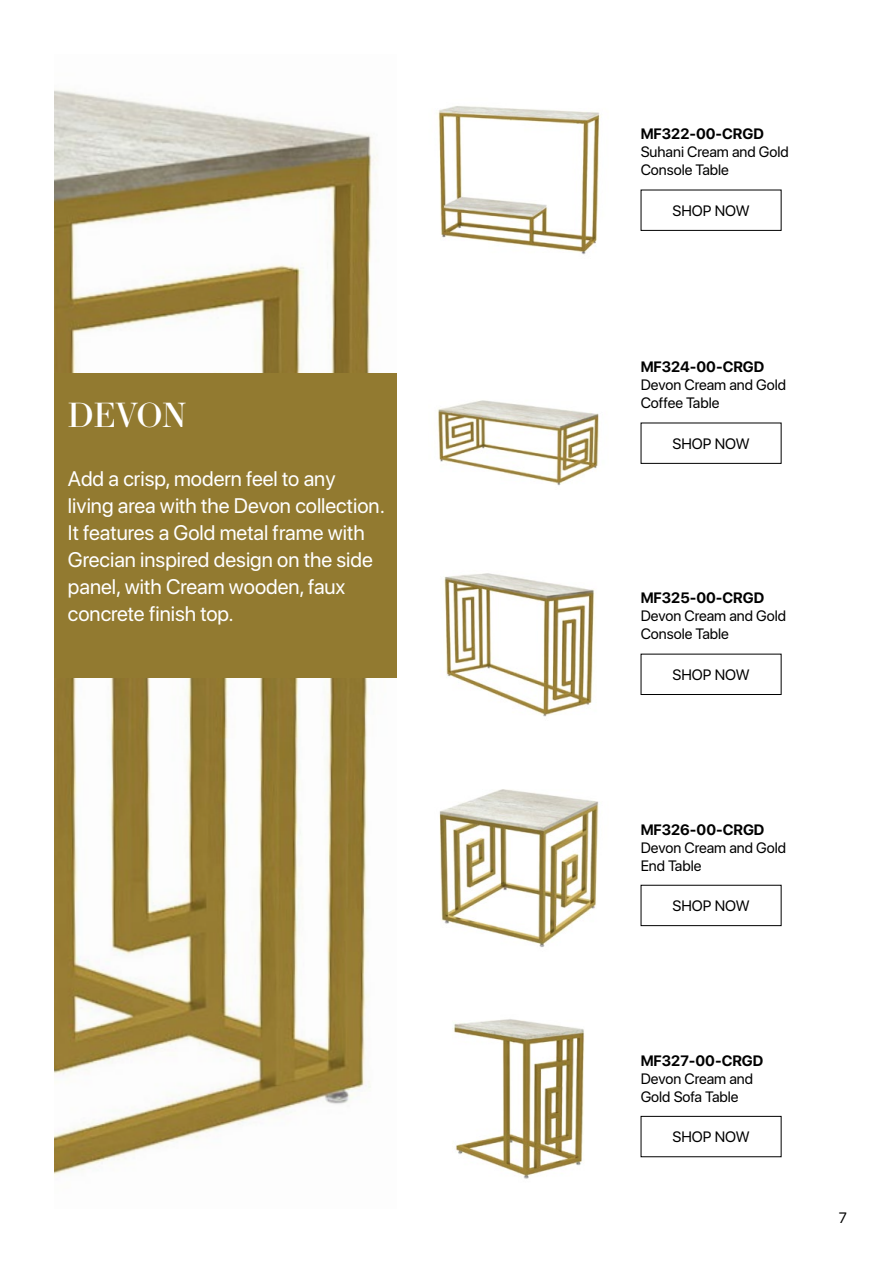
<style>
.page{position:relative;width:893px;height:1263px;background:#fff}
.page>*{position:absolute;margin:0;border:0;box-sizing:border-box;transform-origin:0 0}
.t1{font:33px "Essonnes Display";color:#fff}
.t2{font:21px/27px "SF Pro Display";color:#fff}
.t3{font:15px/18px "SF Pro Display";color:#000}
.t4{font:700 15px "SF Pro Display";color:#000}
</style>
<div class="page">
<img style="left:54px;top:90px;width:342px;height:1087px">
<img style="left:438px;top:106px;width:163px;height:149px">
<div style="left:641px;top:190px;width:140px;height:41px;border:1px solid #000"></div>
<img style="left:438px;top:400px;width:161px;height:86px">
<div style="left:641px;top:423px;width:140px;height:41px;border:1px solid #000"></div>
<img style="left:444px;top:573px;width:151px;height:144px">
<div style="left:641px;top:654px;width:140px;height:41px;border:1px solid #000"></div>
<img style="left:439px;top:789px;width:160px;height:158px">
<div style="left:641px;top:885px;width:140px;height:41px;border:1px solid #000"></div>
<img style="left:453px;top:1019px;width:132px;height:160px">
<div style="left:641px;top:1116px;width:140px;height:41px;border:1px solid #000"></div>
<div style="left:54px;top:373px;width:342px;height:304px;background:#927a30"></div>
<h1 class="t1" style="left:68px;top:392px;width:120px">DEVON</h1>
<h2 class="t2" style="left:68px;top:465px;width:319px">Add a crisp, modern feel to any living area with the Devon collection.<br>It features a Gold metal frame with<br>Grecian inspired design on the side panel, with Cream wooden, faux concrete finish top.</h2>
<p class="t4" style="left:641px;top:125px;width:125px">MF322-00-CRGD</p>
<p class="t3" style="left:641px;top:143px;width:150px">Suhani Cream and Gold<br>Console Table</p>
<p class="t3" style="left:673px;top:201px;width:79px">SHOP NOW</p>
<p class="t4" style="left:641px;top:358px;width:125px">MF324-00-CRGD</p>
<p class="t3" style="left:641px;top:376px;width:147px">Devon Cream and Gold<br>Coffee Table</p>
<p class="t3" style="left:673px;top:434px;width:79px">SHOP NOW</p>
<p class="t4" style="left:641px;top:589px;width:125px">MF325-00-CRGD</p>
<p class="t3" style="left:641px;top:607px;width:147px">Devon Cream and Gold<br>Console Table</p>
<p class="t3" style="left:673px;top:665px;width:79px">SHOP NOW</p>
<p class="t4" style="left:641px;top:821px;width:125px">MF326-00-CRGD</p>
<p class="t3" style="left:641px;top:838px;width:147px">Devon Cream and Gold<br>End Table</p>
<p class="t3" style="left:673px;top:897px;width:79px">SHOP NOW</p>
<p class="t4" style="left:641px;top:1052px;width:124px">MF327-00-CRGD</p>
<p class="t3" style="left:641px;top:1069px;width:114px">Devon Cream and<br>Gold Sofa Table</p>
<p class="t3" style="left:673px;top:1128px;width:79px">SHOP NOW</p>
<p class="t3" style="left:839px;top:1209px;width:10px">7</p>
</div>
